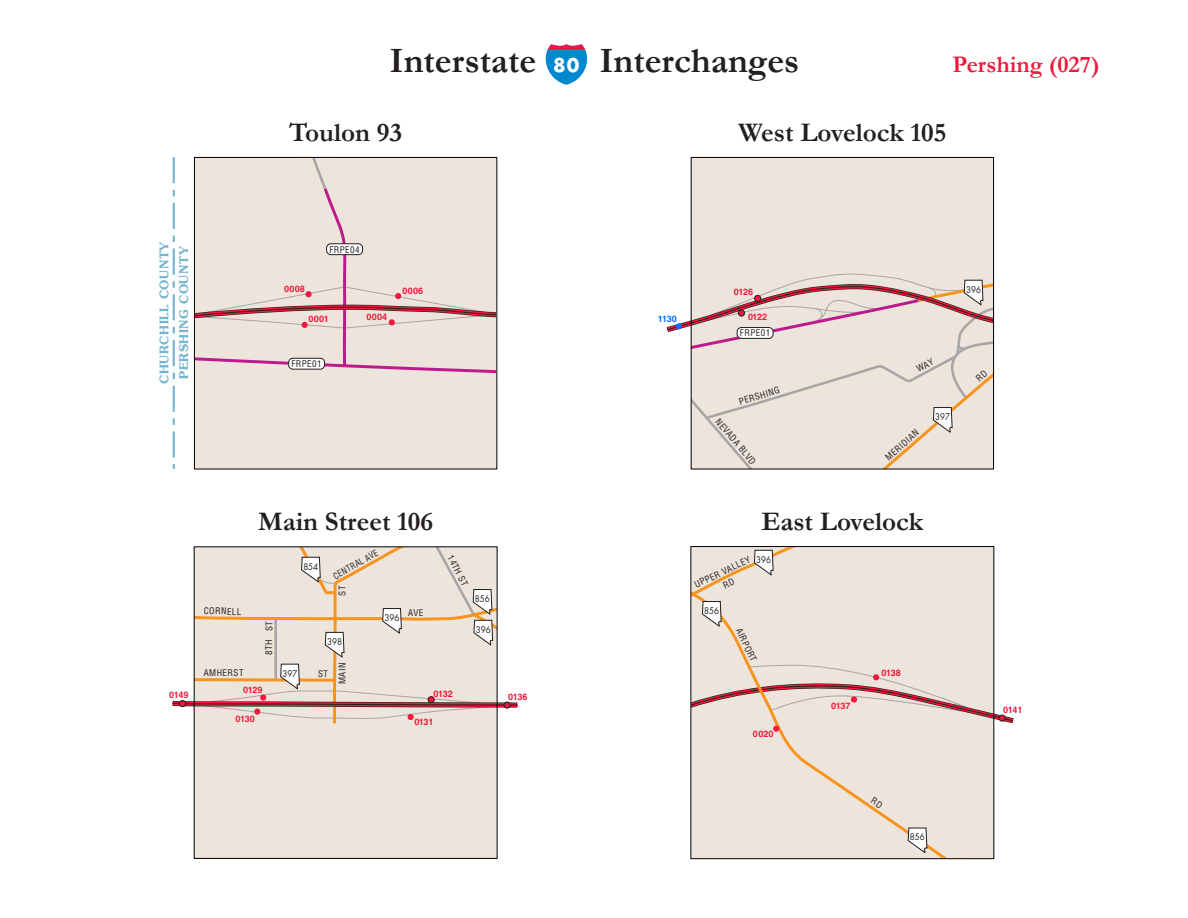
<style>
.page{position:relative;width:1188px;height:918px;background:#fff}
.page>*{position:absolute;margin:0;border:0;box-sizing:border-box;transform-origin:0 0}
.t1{font:700 36px "Garamond";color:#231f20}
.t2{font:700 27px "Garamond";color:#231f20}
.t3{font:700 24px "Garamond";color:#ed1a3b}
.t4{font:700 18.3px "Futura Std";color:#fff}
.t5{font:600 12px "Souvenir Std";letter-spacing:.05em;color:#76b4cf}
.t6{font:condensed 9px/12.9px "Helvetica LT Std";letter-spacing:.05em;color:#231f20;text-align:center}
.t7{font:700 9px "Helvetica LT Std";color:#ed1a3b}
.t8{font:9px "Futura Std";color:#231f20;scale:.9 1}
.t9{font:condensed 9px "Helvetica LT Std";letter-spacing:.05em;color:#231f20;scale:.9 1}
.t10{font:700 9px "Helvetica LT Std";color:#0070ff}
</style>
<div class="page">
<div style="left:691px;top:547px;width:303px;height:312px;background:#ede4dc"></div>
<div style="left:194px;top:547px;width:303px;height:311px;background:#ede4dc"></div>
<div style="left:691px;top:157px;width:303px;height:312px;background:#ede4dc"></div>
<div style="left:194px;top:157px;width:303px;height:312px;background:#ede4dc"></div>
<svg style="left:691px;top:652px;width:255px;height:208px"></svg>
<svg style="left:193px;top:156px;width:305px;height:219px"></svg>
<div style="left:327px;top:244px;width:36px;height:11px;background:#fff;border-radius:4px"></div>
<div style="left:326px;top:243px;width:37px;height:12px;border:1px solid #231f20;border-radius:4px"></div>
<div style="left:289px;top:358px;width:36px;height:11px;background:#fff;border-radius:4px"></div>
<div style="left:288px;top:358px;width:37px;height:11px;border:1px solid #231f20;border-radius:4px"></div>
<svg style="left:692px;top:548px;width:101px;height:104px"></svg>
<svg style="left:907px;top:827px;width:21px;height:33px"></svg>
<svg style="left:692px;top:664px;width:322px;height:68px"></svg>
<div style="left:188px;top:307px;width:6px;height:60px;background:#fff"></div>
<div style="left:497px;top:299px;width:9px;height:80px;background:#fff"></div>
<div style="left:291px;top:147px;width:45px;height:11px;background:#fff"></div>
<svg style="left:933px;top:859px;width:36px;height:1px"></svg>
<svg style="left:173px;top:157px;width:2px;height:312px"></svg>
<div style="left:690px;top:546px;width:304px;height:313px;border:1px solid #000"></div>
<div style="left:194px;top:157px;width:303px;height:312px;border:1px solid #000"></div>
<svg style="left:545px;top:44px;width:43px;height:41px"></svg>
<svg style="left:666px;top:273px;width:329px;height:197px"></svg>
<svg style="left:871px;top:797px;width:12px;height:11px"></svg>
<svg style="left:172px;top:546px;width:346px;height:180px"></svg>
<h1 class="t1" style="left:389px;top:37px;width:148px">Interstate</h1>
<h1 class="t1" style="left:599px;top:37px;width:201px">Interchanges</h1>
<h3 class="t4" style="left:553px;top:53px;width:28px">80</h3>
<h3 class="t3" style="left:952px;top:49px;width:149px">Pershing (027)</h3>
<h2 class="t2" style="left:289px;top:114px;width:115px">Toulon 93</h2>
<h2 class="t2" style="left:739px;top:114px;width:209px">West Lovelock 105</h2>
<h3 class="t5" style="left:157px;top:384px;width:144px;rotate:-90deg">CHURCHILL COUNTY</h3>
<h3 class="t5" style="left:176px;top:379px;width:134px;rotate:-90deg">PERSHING COUNTY</h3>
<p class="t7" style="left:284px;top:283px;width:22px">0008</p>
<p class="t6" style="left:329px;top:243px;width:32px">FRPE04</p>
<p class="t7" style="left:309px;top:313px;width:22px">0001</p>
<p class="t7" style="left:367px;top:312px;width:22px">0004</p>
<p class="t6" style="left:291px;top:357px;width:32px">FRPE01</p>
<p class="t7" style="left:403px;top:285px;width:22px">0006</p>
<p class="t10" style="left:658px;top:313px;width:20px">1130</p>
<p class="t7" style="left:734px;top:287px;width:21px">0126</p>
<p class="t7" style="left:748px;top:311px;width:21px">0122</p>
<p class="t6" style="left:740px;top:327px;width:32px">FRPE01</p>
<p class="t6" style="left:737px;top:396px;width:44px;rotate:-17deg">PERSHING</p>
<p class="t6" style="left:723px;top:416px;width:58px;rotate:50deg">NEVADA BLVD</p>
<p class="t8" style="left:966px;top:284px;width:18px">396</p>
<p class="t6" style="left:882px;top:453px;width:43px;rotate:-41deg">MERIDIAN</p>
<p class="t8" style="left:935px;top:411px;width:18px">397</p>
<h2 class="t2" style="left:258px;top:503px;width:177px">Main Street 106</h2>
<h2 class="t2" style="left:761px;top:503px;width:163px">East Lovelock</h2>
<p class="t8" style="left:303px;top:561px;width:18px">854</p>
<p class="t9" style="left:331px;top:572px;width:57px;rotate:-30deg">CENTRAL AVE</p>
<p class="t6" style="left:204px;top:604px;width:39px;rotate:1deg">CORNELL</p>
<p class="t6" style="left:408px;top:606px;width:17px">AVE</p>
<p class="t6" style="left:262px;top:655px;width:35px;rotate:-89deg">8TH ST</p>
<p class="t8" style="left:384px;top:612px;width:18px">396</p>
<p class="t8" style="left:327px;top:636px;width:18px">398</p>
<p class="t6" style="left:204px;top:666px;width:41px">AMHERST</p>
<p class="t8" style="left:282px;top:668px;width:18px">397</p>
<p class="t6" style="left:318px;top:667px;width:11px">ST</p>
<p class="t6" style="left:336px;top:684px;width:23px;rotate:-89deg">MAIN</p>
<p class="t6" style="left:456px;top:553px;width:35px;rotate:62deg">14TH ST</p>
<p class="t8" style="left:475px;top:593px;width:18px">856</p>
<p class="t8" style="left:476px;top:624px;width:18px">396</p>
<p class="t7" style="left:243px;top:684px;width:21px">0129</p>
<p class="t7" style="left:434px;top:688px;width:21px">0132</p>
<p class="t7" style="left:169px;top:690px;width:21px">0149</p>
<p class="t7" style="left:508px;top:691px;width:21px">0136</p>
<p class="t7" style="left:236px;top:713px;width:21px">0130</p>
<p class="t7" style="left:414px;top:716px;width:21px">0131</p>
<p class="t6" style="left:692px;top:579px;width:62px;rotate:-26deg">UPPER VALLEY<br>RD</p>
<p class="t8" style="left:756px;top:554px;width:18px">396</p>
<p class="t8" style="left:704px;top:605px;width:18px">856</p>
<p class="t6" style="left:745px;top:625px;width:38px;rotate:65deg">AIRPORT</p>
<p class="t7" style="left:753px;top:729px;width:22px">0020</p>
<p class="t7" style="left:831px;top:700px;width:21px">0137</p>
<p class="t7" style="left:881px;top:668px;width:21px">0138</p>
<p class="t7" style="left:1003px;top:704px;width:21px">0141</p>
<p class="t8" style="left:910px;top:831px;width:18px">856</p>
</div>
